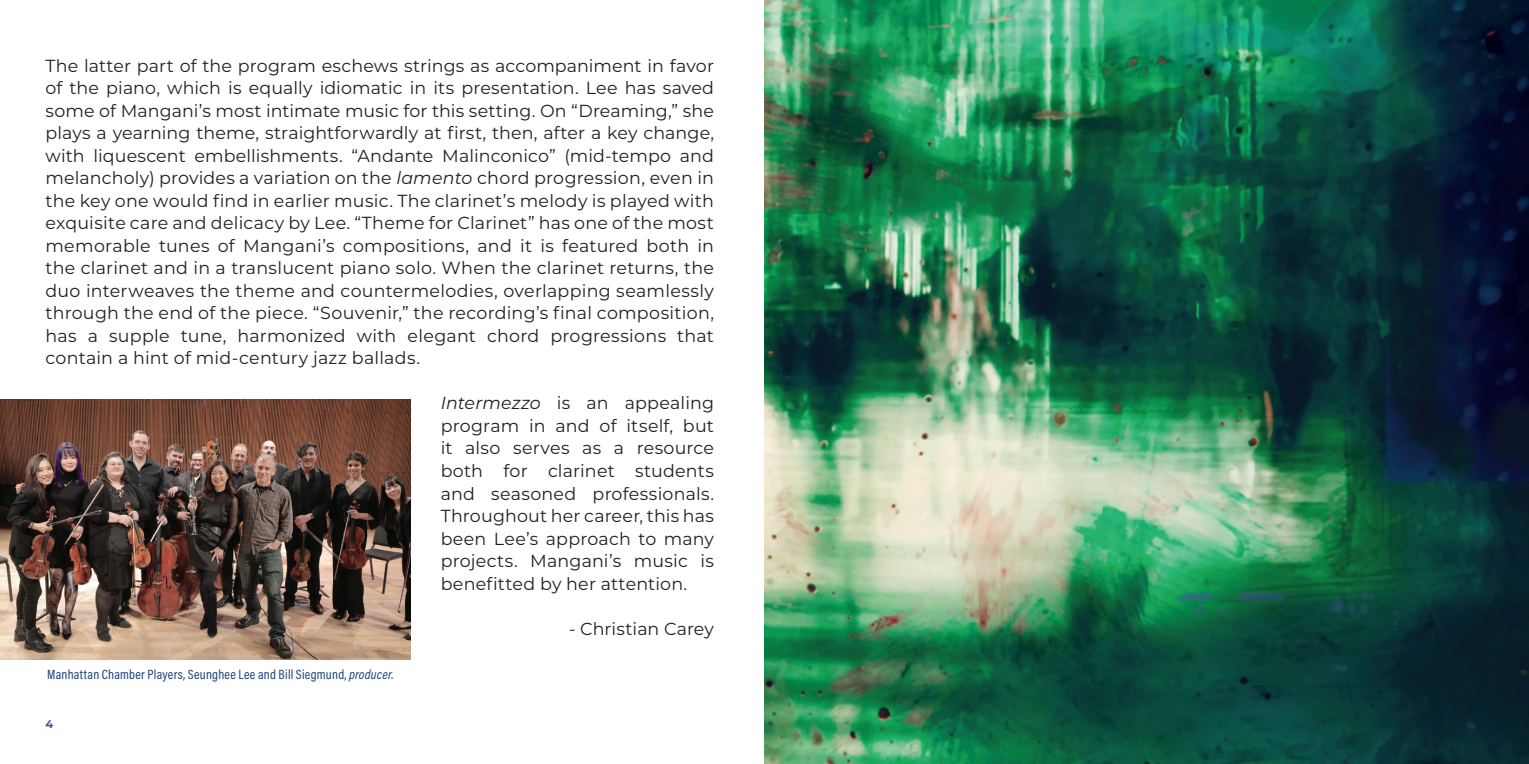
<style>
.page{position:relative;width:1529px;height:764px;background:#fff}
.page>*{position:absolute;margin:0;border:0;box-sizing:border-box;transform-origin:0 0}
.t1{font:17.55px/22.5px "Montserrat";letter-spacing:.01em;color:#231f20;text-align:justify}
.t2{font:13.5px "Acumin Pro Cond";letter-spacing:.02em;color:#1b3f7a}
.t3{font:700 11.25px "Montserrat";color:#48598d}
.s1{font-style:italic}
</style>
<div class="page">
<img style="left:0;top:0;width:1528px;height:763px">
<p class="t1" style="left:45px;top:54px;width:670px">The latter part of the program eschews strings as accompaniment in favor of the piano, which is equally idiomatic in its presentation. Lee has saved some of Mangani’s most intimate music for this setting. On “Dreaming,” she plays a yearning theme, straightforwardly at first, then, after a key change, with liquescent embellishments. “Andante Malinconico” (mid-tempo and melancholy) provides a variation on the <span class="s1">lamento</span> chord progression, even in the key one would find in earlier music. The clarinet’s melody is played with exquisite care and delicacy by Lee. “Theme for Clarinet” has one of the most memorable tunes of Mangani’s compositions, and it is featured both in the clarinet and in a translucent piano solo. When the clarinet returns, the duo interweaves the theme and countermelodies, overlapping seamlessly through the end of the piece. “Souvenir,” the recording’s final composition, has a supple tune, harmonized with elegant chord progressions that contain a hint of mid-century jazz ballads.</p>
<p class="t1" style="left:440px;top:391px;width:275px"><span class="s1">Intermezzo</span> is an appealing program in and of itself, but it also serves as a resource both for clarinet students and seasoned professionals.<br>Throughout her career, this has been Lee’s approach to many projects. Mangani’s music is benefitted by her attention.</p>
<p class="t1" style="left:569px;top:616px;width:146px">- Christian Carey</p>
<p class="t2" style="left:47px;top:665px;width:347px">Manhattan Chamber Players, Seunghee Lee and Bill Siegmund, <span class="s1">producer</span>.</p>
<p class="t3" style="left:45px;top:715px;width:9px">4</p>
</div>
